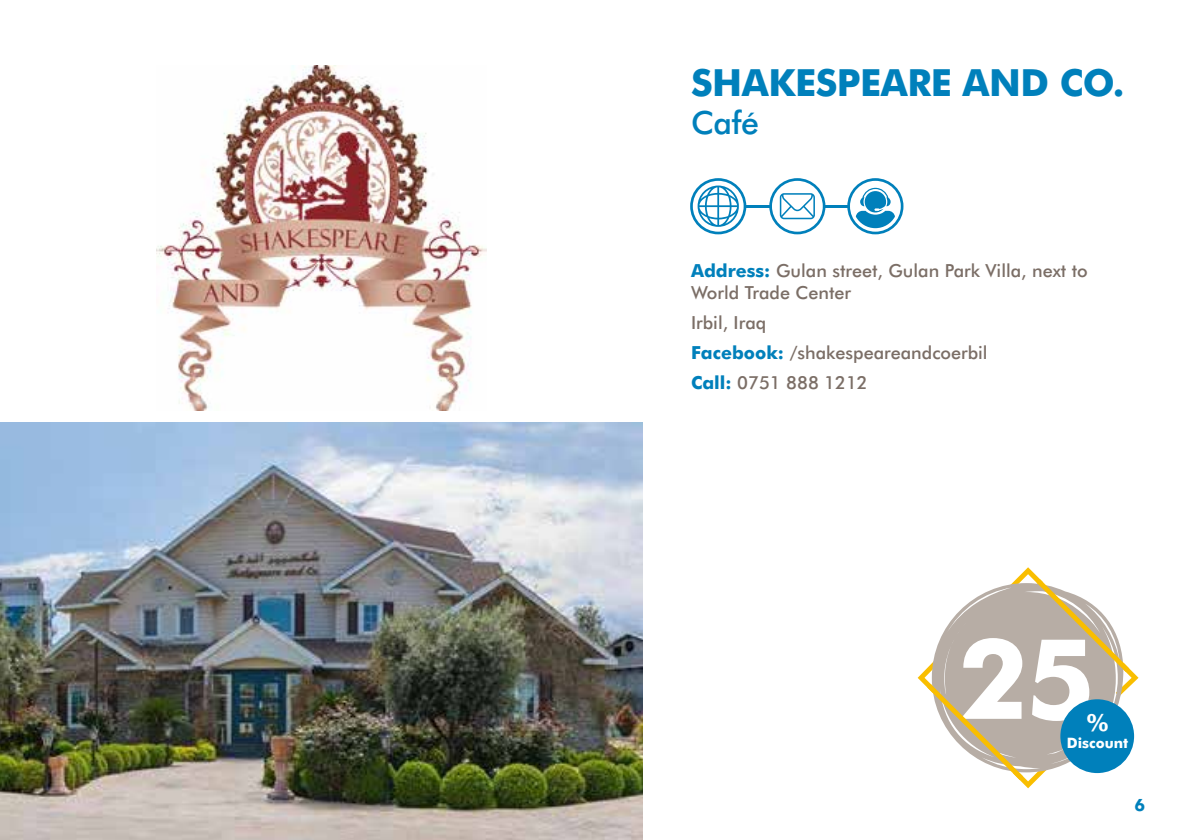
<style>
.page{position:relative;width:1191px;height:840px;background:#fff}
.page>*{position:absolute;margin:0;border:0;box-sizing:border-box;transform-origin:0 0}
.t1{font:700 111.6px "Futura BT";color:#fff}
.t2{font:700 37.4px "Futura BT";letter-spacing:-.015em;color:#0080bb}
.t3{font:500 32px "Futura BT";color:#0080bb}
.t4{font:700 23.8px "Futura BT";color:#fff}
.t5{font:500 18px/30px "Futura BT";color:#7b6e66}
.t6{font:700 17px "Futura BT";color:#0080bb}
.t7{font:700 14.4px "Futura BT";color:#fff}
.s1{font-weight:700;color:#0080bb}
</style>
<div class="page">
<svg style="left:917px;top:567px;width:221px;height:220px"></svg>
<div style="left:1060px;top:699px;width:74px;height:73px;background:#0080bb;border-radius:50%"></div>
<img style="left:156px;top:66px;width:330px;height:344px">
<img style="left:0;top:422px;width:642px;height:417px">
<svg style="left:769px;top:178px;width:56px;height:56px"></svg>
<hr style="left:745px;top:205px;width:25px;height:2px;background:#0080bb">
<hr style="left:824px;top:205px;width:24px;height:2px;background:#0080bb">
<svg style="left:847px;top:178px;width:56px;height:56px"></svg>
<svg style="left:690px;top:178px;width:56px;height:56px"></svg>
<h2 class="t2" style="left:691px;top:60px;width:435px">SHAKESPEARE AND CO.</h2>
<h3 class="t3" style="left:691px;top:103px;width:69px">Café</h3>
<p class="t5" style="left:691px;top:260px;width:398px;line-height:21.6px"><span class="s1">Address:</span> Gulan street, Gulan Park Villa, next to<br>World Trade Center</p>
<p class="t5" style="left:691px;top:307px;width:298px">Irbil, Iraq<br><span class="s1">Facebook:</span> /shakespeareandcoerbil<br><span class="s1">Call:</span> 0751 888 1212</p>
<h1 class="t1" style="left:958px;top:610px;width:138px">25</h1>
<h3 class="t4" style="left:1086px;top:707px;width:23px">%</h3>
<p class="t7" style="left:1066px;top:734px;width:63px">Discount</p>
<p class="t6" style="left:1134px;top:794px;width:12px">6</p>
</div>
